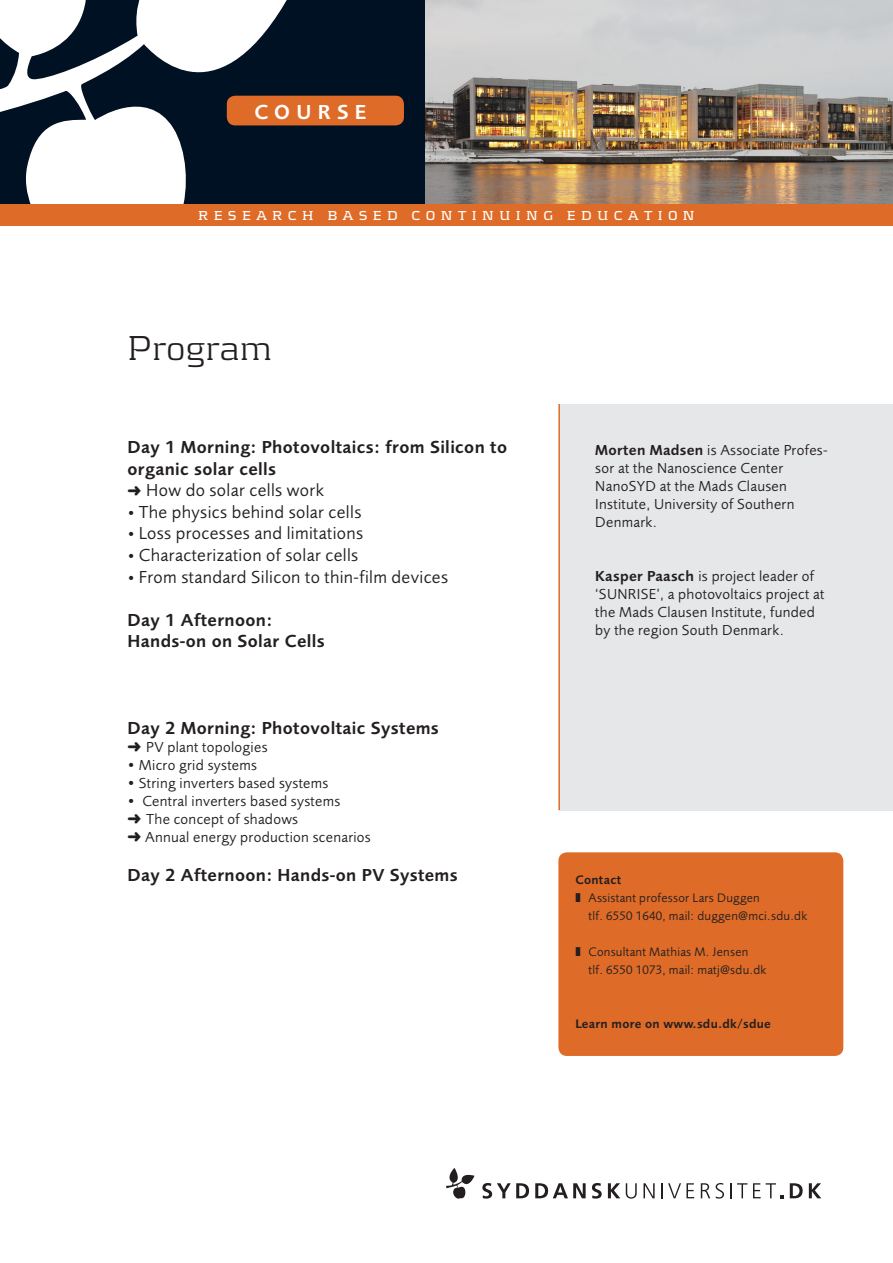
<style>
.page{position:relative;width:893px;height:1263px;background:#fff}
.page>*{position:absolute;margin:0;border:0;box-sizing:border-box;transform-origin:0 0}
._01_Underrubrik{font:300 36px "Kontrapunkt";letter-spacing:.02em;color:#231f20}
._03_Master_i{font:600 21px "Foundry Sans";letter-spacing:.3em;color:#fff}
._06_Mellemrubrik{font:600 18px/21.6px "Foundry Sans";letter-spacing:.02em;color:#231f20}
._06_Mellemrubrik-2{font:18px "Foundry Sans";letter-spacing:.02em;color:#231f20}
._05_Brødtxt{font:15px/18px "Foundry Sans";letter-spacing:.02em;color:#231f20}
._06_Mellemrubrik-3{font:15px "Foundry Sans";letter-spacing:.02em;color:#231f20}
._02_Forskningsbasere{font:700 13.5px "Kontrapunkt";letter-spacing:.4em;color:#fff}
._05_Brødtxt-2{font:12.75px/18px "Foundry Sans";letter-spacing:.02em;color:#231f20}
._06_Mellemrubrik-4{font:600 12.75px "Foundry Sans";letter-spacing:.02em;color:#231f20}
.s1{font-size:15px}
.s2{font-weight:600}
</style>
<div class="page">
<div style="left:0;top:0;width:893px;height:204px;background:#001123"></div>
<svg style="left:0;top:0;width:306px;height:204px"></svg>
<img style="left:425px;top:0;width:468px;height:204px">
<div style="left:559px;top:404px;width:334px;height:406px;background:#e6e7e9"></div>
<div style="left:558px;top:852px;width:285px;height:204px;background:#de6b27;border-radius:9px"></div>
<div style="left:227px;top:96px;width:177px;height:29px;background:#de6b27;border-radius:9px"></div>
<hr style="left:558px;top:404px;width:2px;height:406px;background:#de6b27">
<svg style="left:446px;top:1168px;width:29px;height:31px"></svg>
<svg style="left:482px;top:1183px;width:47px;height:15px"></svg>
<svg style="left:535px;top:1183px;width:51px;height:15px"></svg>
<svg style="left:592px;top:1183px;width:10px;height:15px"></svg>
<svg style="left:608px;top:1183px;width:12px;height:15px"></svg>
<svg style="left:626px;top:1183px;width:11px;height:15px"></svg>
<svg style="left:643px;top:1183px;width:12px;height:15px"></svg>
<svg style="left:661px;top:1183px;width:33px;height:15px"></svg>
<svg style="left:701px;top:1183px;width:9px;height:15px"></svg>
<svg style="left:716px;top:1183px;width:8px;height:15px"></svg>
<svg style="left:730px;top:1183px;width:17px;height:15px"></svg>
<svg style="left:753px;top:1183px;width:30px;height:15px"></svg>
<svg style="left:790px;top:1183px;width:13px;height:15px"></svg>
<svg style="left:809px;top:1183px;width:12px;height:15px"></svg>
<div style="left:0;top:204px;width:893px;height:21px;background:#de6b27"></div>
<p class="_03_Master_i" style="left:254px;top:100px;width:114px">COURSE</p>
<p class="_02_Forskningsbasere" style="left:198px;top:207px;width:498px">RESEARCH BASED CONTINUING EDUCATION</p>
<p class="_01_Underrubrik" style="left:128px;top:327px;width:146px">Program</p>
<p class="_06_Mellemrubrik" style="left:128px;top:436px;width:381px">Day 1 Morning: Photovoltaics: from Silicon to organic solar cells</p>
<p class="_06_Mellemrubrik-2" style="left:128px;top:480px;width:198px">➜ How do solar cells work</p>
<p class="_06_Mellemrubrik-2" style="left:128px;top:502px;width:235px"><span class="s1">•</span> The physics behind solar cells</p>
<p class="_06_Mellemrubrik-2" style="left:128px;top:523px;width:237px"><span class="s1">•</span> Loss processes and limitations</p>
<p class="_06_Mellemrubrik-2" style="left:128px;top:545px;width:232px"><span class="s1">•</span> Characterization of solar cells</p>
<p class="_06_Mellemrubrik-2" style="left:128px;top:567px;width:322px"><span class="s1">•</span> From standard Silicon to thin-film devices</p>
<p class="_06_Mellemrubrik" style="left:128px;top:609px;width:146px">Day 1 Afternoon:</p>
<p class="_06_Mellemrubrik" style="left:128px;top:631px;width:199px">Hands-on on Solar Cells</p>
<p class="_06_Mellemrubrik" style="left:128px;top:717px;width:313px">Day 2 Morning: Photovoltaic Systems</p>
<p class="_06_Mellemrubrik-3" style="left:128px;top:739px;width:142px">➜ PV plant topologies</p>
<p class="_06_Mellemrubrik-3" style="left:128px;top:757px;width:131px">• Micro grid systems</p>
<p class="_06_Mellemrubrik-3" style="left:128px;top:775px;width:202px">• String inverters based systems</p>
<p class="_06_Mellemrubrik-3" style="left:128px;top:793px;width:214px">• Central inverters based systems</p>
<p class="_06_Mellemrubrik-3" style="left:128px;top:811px;width:172px">➜ The concept of shadows</p>
<p class="_06_Mellemrubrik-3" style="left:128px;top:829px;width:245px">➜ Annual energy production scenarios</p>
<p class="_06_Mellemrubrik" style="left:128px;top:865px;width:332px">Day 2 Afternoon: Hands-on PV Systems</p>
<p class="_05_Brødtxt" style="left:595px;top:441px;width:234px"><span class="s2">Morten Madsen</span> is Associate Profes&shy;sor at the Nanoscience Center</p>
<p class="_05_Brødtxt" style="left:595px;top:477px;width:201px">NanoSYD at the Mads Clausen<br>Institute, University of Southern<br>Denmark.</p>
<p class="_05_Brødtxt" style="left:595px;top:567px;width:231px"><span class="s2">Kasper Paasch</span> is project leader of ‘SUNRISE’, a photovoltaics project at the Mads Clausen Institute, funded by the region South Denmark.</p>
<p class="_06_Mellemrubrik-4" style="left:575px;top:872px;width:47px">Contact</p>
<p class="_05_Brødtxt-2" style="left:589px;top:889px;width:220px;text-indent:-13px">❚ Assistant professor Lars Duggen<br>tlf. 6550 1640, mail: duggen@mci.sdu.dk</p>
<p class="_05_Brødtxt-2" style="left:589px;top:943px;width:179px;text-indent:-13px">❚ Consultant Mathias M. Jensen<br>tlf. 6550 1073, mail: matj@sdu.dk</p>
<p class="_06_Mellemrubrik-4" style="left:575px;top:1016px;width:197px">Learn more on www.sdu.dk/sdue</p>
</div>
